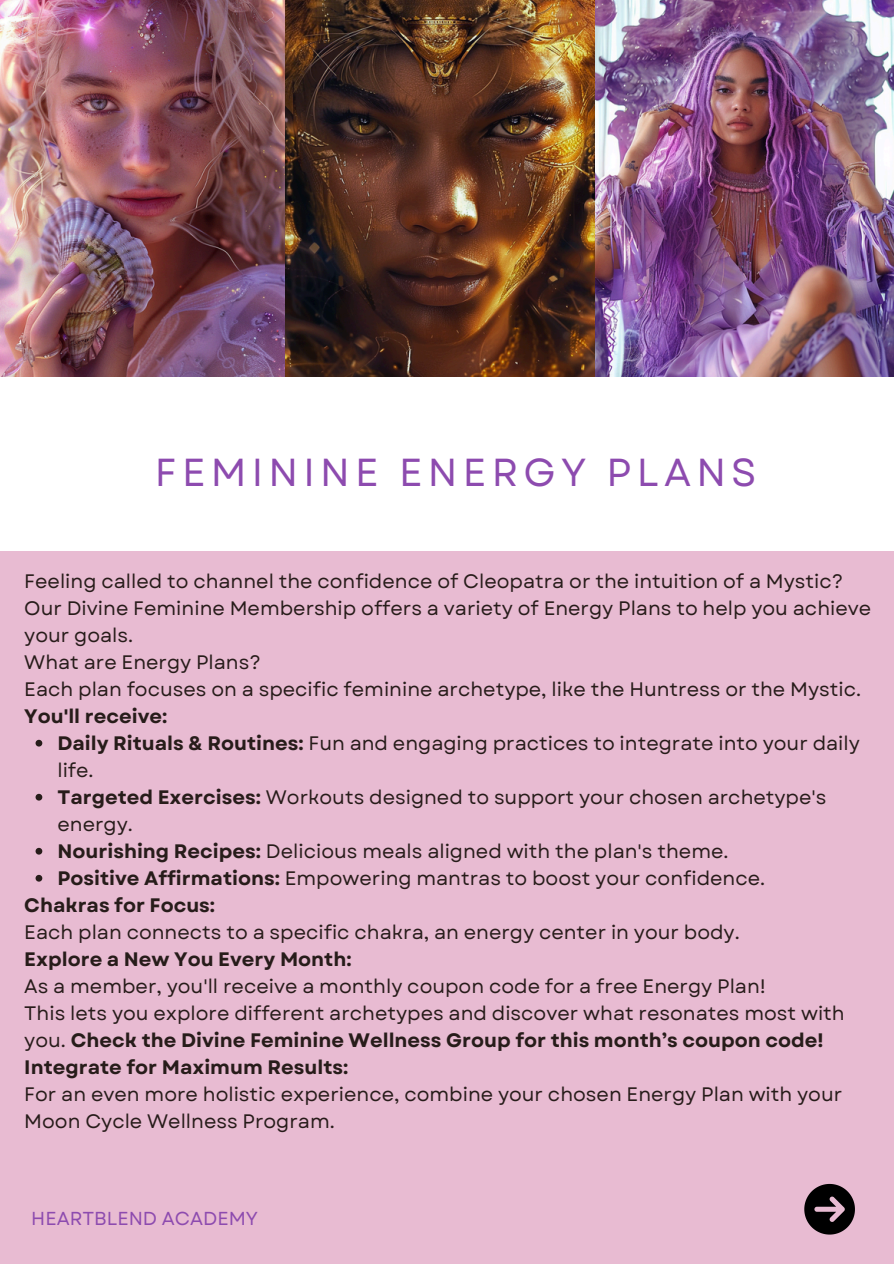
<style>
.page{position:relative;width:894px;height:1264px;background:#fff}
.page>*{position:absolute;margin:0;border:0;box-sizing:border-box;transform-origin:0 0}
.t1{font:39px "Garet";letter-spacing:.135em;color:#8d4baf}
.t2{font:19.5px/27px "Garet";color:#271c1a}
.t3{font:700 19.5px "Garet";color:#271c1a}
.t4{font:18.75px "Garet";color:#8d4baf}
.s1{font-weight:700}
</style>
<div class="page">
<img style="left:0;top:0;width:286px;height:376px">
<div style="left:0;top:551px;width:893px;height:712px;background:#e8bbd2"></div>
<svg style="left:804px;top:1183px;width:50px;height:51px"></svg>
<svg style="left:36px;top:739px;width:6px;height:7px"></svg>
<svg style="left:36px;top:793px;width:6px;height:7px"></svg>
<svg style="left:36px;top:847px;width:6px;height:7px"></svg>
<svg style="left:36px;top:874px;width:6px;height:7px"></svg>
<img style="left:286px;top:0;width:607px;height:376px">
<h1 class="t1" style="left:155px;top:444px;width:603px">FEMININE ENERGY PLANS</h1>
<p class="t2" style="left:24px;top:567px;width:848px">Feeling called to channel the confidence of Cleopatra or the intuition of a Mystic?<br>Our Divine Feminine Membership offers a variety of Energy Plans to help you achieve your goals.</p>
<p class="t2" style="left:24px;top:648px;width:238px">What are Energy Plans?</p>
<p class="t2" style="left:24px;top:675px;width:838px">Each plan focuses on a specific feminine archetype, like the Huntress or the Mystic.<br><span class="s1">You'll receive:</span></p>
<p class="t2" style="left:57px;top:729px;width:803px"><span class="s1">Daily Rituals &amp; Routines:</span> Fun and engaging practices to integrate into your daily life.</p>
<p class="t2" style="left:57px;top:783px;width:770px"><span class="s1">Targeted Exercises:</span> Workouts designed to support your chosen archetype's energy.</p>
<p class="t2" style="left:57px;top:837px;width:672px"><span class="s1">Nourishing Recipes:</span> Delicious meals aligned with the plan's theme.</p>
<p class="t2" style="left:57px;top:864px;width:709px"><span class="s1">Positive Affirmations:</span> Empowering mantras to boost your confidence.</p>
<p class="t3" style="left:24px;top:891px;width:192px">Chakras for Focus:</p>
<p class="t2" style="left:24px;top:918px;width:716px">Each plan connects to a specific chakra, an energy center in your body.</p>
<p class="t3" style="left:24px;top:945px;width:328px">Explore a New You Every Month:</p>
<p class="t2" style="left:24px;top:972px;width:743px">As a member, you'll receive a monthly coupon code for a free Energy Plan!</p>
<p class="t2" style="left:24px;top:999px;width:821px">This lets you explore different archetypes and discover what resonates most with you. <span class="s1">Check the Divine Feminine Wellness Group for this month’s coupon code!</span></p>
<p class="t3" style="left:24px;top:1053px;width:325px">Integrate for Maximum Results:</p>
<p class="t2" style="left:24px;top:1080px;width:819px">For an even more holistic experience, combine your chosen Energy Plan with your<br>Moon Cycle Wellness Program.</p>
<h2 class="t4" style="left:31px;top:1204px;width:228px">HEARTBLEND ACADEMY</h2>
</div>
